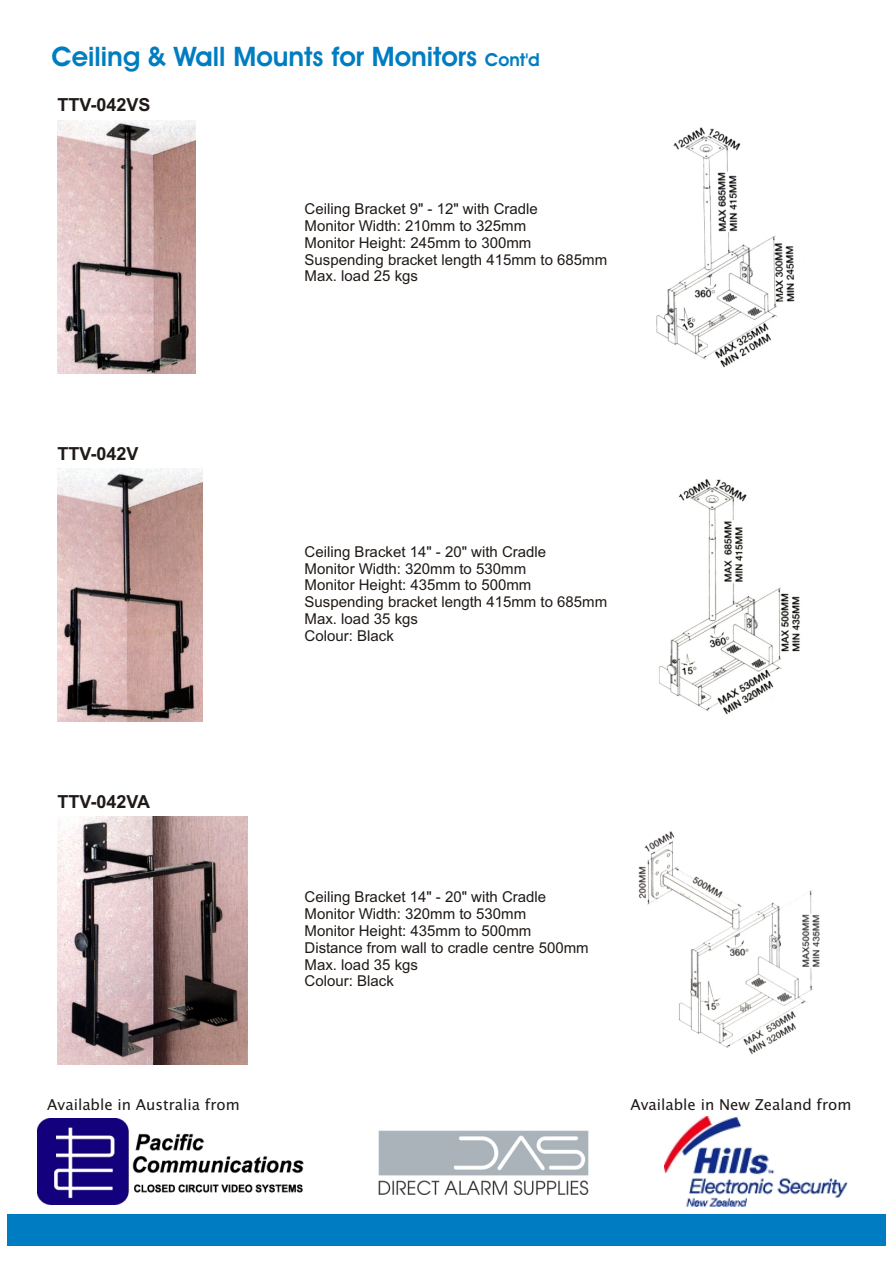
<style>
.page{position:relative;width:894px;height:1263px;background:#fff}
.page>*{position:absolute;margin:0;border:0;box-sizing:border-box;transform-origin:0 0}
.t1{font:700 27px "Avant Garde Bk BT";color:#007dc2}
.t2{font:700 18px "Arial";color:#1f1a17}
.t3{font:15px/16.8px "Arial";color:#1f1a17}
.t4{font:15px "Lucida Sans Unicode";color:#1f1a17}
.s1{font-size:18px}
</style>
<div class="page">
<img style="left:665px;top:1116px;width:182px;height:90px">
<img style="left:37px;top:1119px;width:266px;height:85px">
<img style="left:378px;top:1130px;width:211px;height:64px">
<div style="left:7px;top:1214px;width:879px;height:32px;background:#007dc2"></div>
<img style="left:57px;top:120px;width:138px;height:253px">
<img style="left:656px;top:127px;width:139px;height:241px">
<img style="left:57px;top:468px;width:145px;height:254px">
<img style="left:658px;top:479px;width:142px;height:236px">
<img style="left:57px;top:817px;width:191px;height:247px">
<img style="left:638px;top:831px;width:182px;height:224px">
<h1 class="t1" style="left:52px;top:45px;width:490px">Ceiling &amp; Wall Mounts for Monitors <span class="s1">Cont'd</span></h1>
<p class="t2" style="left:57px;top:98px;width:95px">TTV-042VS</p>
<p class="t2" style="left:57px;top:447px;width:83px">TTV-042V</p>
<p class="t2" style="left:57px;top:795px;width:94px">TTV-042VA</p>
<p class="t3" style="left:305px;top:202px;width:304px">Ceiling Bracket 9" - 12" with Cradle<br>Monitor Width: 210mm to 325mm<br>Monitor Height: 245mm to 300mm<br>Suspending bracket length 415mm to 685mm<br>Max. load 25 kgs</p>
<p class="t3" style="left:305px;top:545px;width:304px">Ceiling Bracket 14" - 20" with Cradle<br>Monitor Width: 320mm to 530mm<br>Monitor Height: 435mm to 500mm<br>Suspending bracket length 415mm to 685mm<br>Max. load 35 kgs<br>Colour: Black</p>
<p class="t3" style="left:305px;top:890px;width:286px">Ceiling Bracket 14" - 20" with Cradle<br>Monitor Width: 320mm to 530mm<br>Monitor Height: 435mm to 500mm<br>Distance from wall to cradle centre 500mm<br>Max. load 35 kgs<br>Colour: Black</p>
<p class="t4" style="left:47px;top:1098px;width:194px">Available in Australia from</p>
<p class="t4" style="left:630px;top:1098px;width:223px">Available in New Zealand from</p>
</div>
